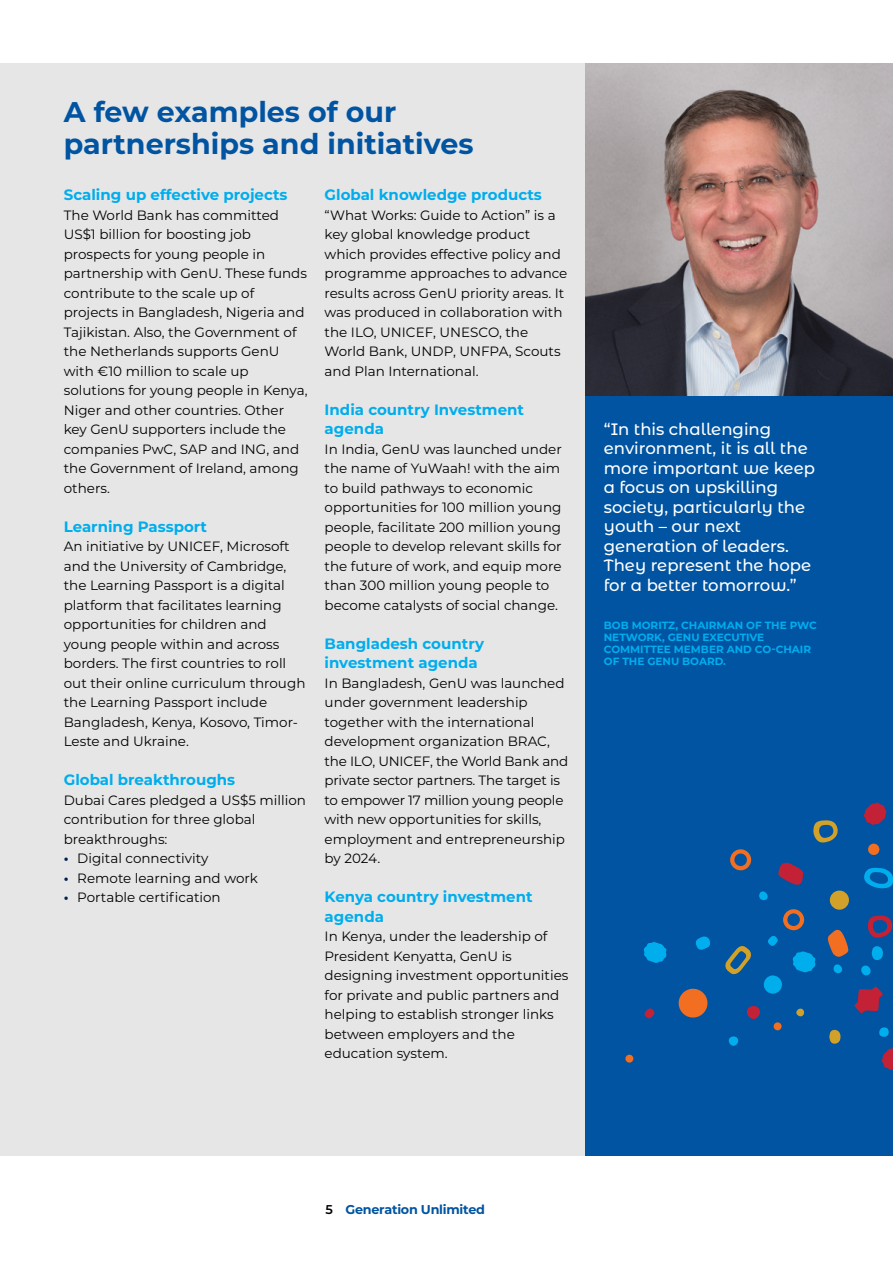
<style>
.page{position:relative;width:893px;height:1263px;background:#fff}
.page>*{position:absolute;margin:0;border:0;box-sizing:border-box;transform-origin:0 0}
.TITULO_1_AZUL{font:700 28.5px/31.5px "Montserrat";color:#0054a1}
.Destacado{font:500 16.5px/19.5px "Montserrat Alternates";color:#fff}
.titulo_2_celeste{font:700 15px/19.5px "Montserrat";color:#00aded}
.TEXTO_GRAL{font:13.5px/19.5px "Montserrat";color:#000}
.t1{font:700 12.75px "Montserrat";letter-spacing:-.02em;color:#0054a1}
.TEXTO_GRAL-2{font:700 10.5px/12px "Montserrat";color:#00aeef}
.s1{font-weight:700;color:#002154}
.s2{font-weight:600;color:#000}
</style>
<div class="page">
<div style="left:0;top:64px;width:585px;height:1092px;background:#e6e6e6"></div>
<div style="left:585px;top:64px;width:308px;height:1092px;background:#0054a1"></div>
<svg style="left:730px;top:849px;width:22px;height:21px"></svg>
<svg style="left:678px;top:988px;width:30px;height:30px"></svg>
<svg style="left:854px;top:986px;width:29px;height:28px"></svg>
<svg style="left:828px;top:929px;width:21px;height:28px"></svg>
<svg style="left:778px;top:862px;width:25px;height:23px"></svg>
<svg style="left:864px;top:802px;width:23px;height:23px"></svg>
<svg style="left:644px;top:942px;width:23px;height:21px"></svg>
<svg style="left:881px;top:1048px;width:12px;height:22px"></svg>
<svg style="left:864px;top:868px;width:29px;height:20px"></svg>
<svg style="left:725px;top:946px;width:26px;height:29px"></svg>
<div style="left:829px;top:890px;width:20px;height:20px;background:#d1a129;border-radius:50%"></div>
<svg style="left:868px;top:915px;width:25px;height:23px"></svg>
<svg style="left:813px;top:820px;width:25px;height:23px"></svg>
<div style="left:763px;top:975px;width:19px;height:19px;background:#00aded;border-radius:50%"></div>
<svg style="left:829px;top:1029px;width:11px;height:15px"></svg>
<svg style="left:879px;top:1027px;width:10px;height:10px"></svg>
<svg style="left:861px;top:946px;width:22px;height:30px"></svg>
<svg style="left:696px;top:936px;width:14px;height:14px"></svg>
<svg style="left:768px;top:909px;width:48px;height:63px"></svg>
<svg style="left:644px;top:1008px;width:10px;height:11px"></svg>
<svg style="left:833px;top:964px;width:9px;height:9px"></svg>
<svg style="left:759px;top:891px;width:9px;height:9px"></svg>
<div style="left:747px;top:1006px;width:13px;height:13px;background:#c22136;border-radius:6px"></div>
<div style="left:729px;top:1036px;width:9px;height:10px;background:#00aded;border-radius:50%"></div>
<div style="left:773px;top:1022px;width:9px;height:8px;background:#f26e21;border-radius:50%"></div>
<div style="left:625px;top:1054px;width:8px;height:9px;background:#f26e21;border-radius:50%"></div>
<div style="left:868px;top:843px;width:12px;height:12px;background:#f26e21;border-radius:50%"></div>
<div style="left:796px;top:1008px;width:8px;height:8px;background:#d1a129;border-radius:50%"></div>
<img style="left:585px;top:64px;width:308px;height:331px">
<p class="TITULO_1_AZUL" style="left:64px;top:95px;width:411px">A few examples of our partnerships and initiatives</p>
<p class="titulo_2_celeste" style="left:64px;top:184px;width:225px">Scaling up effective projects</p>
<p class="TEXTO_GRAL" style="left:64px;top:205px;width:245px">The World Bank has committed<br>US$1 billion for boosting job prospects for young people in partnership with GenU. These funds contribute to the scale up of projects in Bangladesh, Nigeria and<br>Tajikistan. Also, the Government of the Netherlands supports GenU with €10 million to scale up solutions for young people in Kenya,<br>Niger and other countries. Other key GenU supporters include the companies PwC, SAP and ING, and the Government of Ireland, among others.</p>
<p class="titulo_2_celeste" style="left:64px;top:516px;width:145px">Learning Passport</p>
<p class="TEXTO_GRAL" style="left:64px;top:536px;width:243px">An initiative by UNICEF, Microsoft and the University of Cambridge, the Learning Passport is a digital platform that facilitates learning opportunities for children and young people within and across borders. The first countries to roll out their online curriculum through the Learning Passport include<br>Bangladesh, Kenya, Kosovo, Timor-<br>Leste and Ukraine.</p>
<p class="titulo_2_celeste" style="left:64px;top:769px;width:173px">Global breakthroughs</p>
<p class="TEXTO_GRAL" style="left:64px;top:790px;width:244px">Dubai Cares pledged a US$5 million contribution for three global breakthroughs:</p>
<p class="TEXTO_GRAL" style="left:64px;top:848px;width:146px"><span class="s1">•</span> Digital connectivity</p>
<p class="TEXTO_GRAL" style="left:64px;top:868px;width:196px"><span class="s1">•</span> Remote learning and work</p>
<p class="TEXTO_GRAL" style="left:64px;top:887px;width:158px"><span class="s1">•</span> Portable certification</p>
<p class="titulo_2_celeste" style="left:325px;top:184px;width:219px">Global knowledge products</p>
<p class="TEXTO_GRAL" style="left:325px;top:205px;width:244px">“What Works: Guide to Action” is a key global knowledge product which provides effective policy and programme approaches to advance results across GenU priority areas. It was produced in collaboration with the ILO, UNICEF, UNESCO, the<br>World Bank, UNDP, UNFPA, Scouts and Plan International.</p>
<p class="titulo_2_celeste" style="left:325px;top:399px;width:201px">India country Investment agenda</p>
<p class="TEXTO_GRAL" style="left:325px;top:439px;width:239px">In India, GenU was launched under the name of YuWaah! with the aim to build pathways to economic opportunities for 100 million young people, facilitate 200 million young people to develop relevant skills for the future of work, and equip more than 300 million young people to become catalysts of social change.</p>
<p class="titulo_2_celeste" style="left:325px;top:633px;width:161px">Bangladesh country investment agenda</p>
<p class="TEXTO_GRAL" style="left:325px;top:673px;width:245px">In Bangladesh, GenU was launched under government leadership together with the international development organization BRAC, the ILO, UNICEF, the World Bank and private sector partners. The target is to empower 17 million young people with new opportunities for skills, employment and entrepreneurship by 2024.</p>
<p class="titulo_2_celeste" style="left:325px;top:886px;width:209px">Kenya country investment agenda</p>
<p class="TEXTO_GRAL" style="left:325px;top:926px;width:245px">In Kenya, under the leadership of<br>President Kenyatta, GenU is designing investment opportunities for private and public partners and helping to establish stronger links between employers and the education system.</p>
<p class="Destacado" style="left:604px;top:419px;width:213px">“In this challenging environment, it is all the more important we keep a focus on upskilling society, particularly the youth – our next generation of leaders.<br>They represent the hope for a better tomorrow.”</p>
<p class="TEXTO_GRAL-2" style="left:604px;top:619px;width:215px">BOB MORITZ, CHAIRMAN OF THE PWC<br>NETWORK, GENU EXECUTIVE<br>COMMITTEE MEMBER AND CO-CHAIR<br>OF THE GENU BOARD.</p>
<p class="t1" style="left:325px;top:1201px;width:161px"><span class="s2">5</span> Generation Unlimited</p>
</div>
